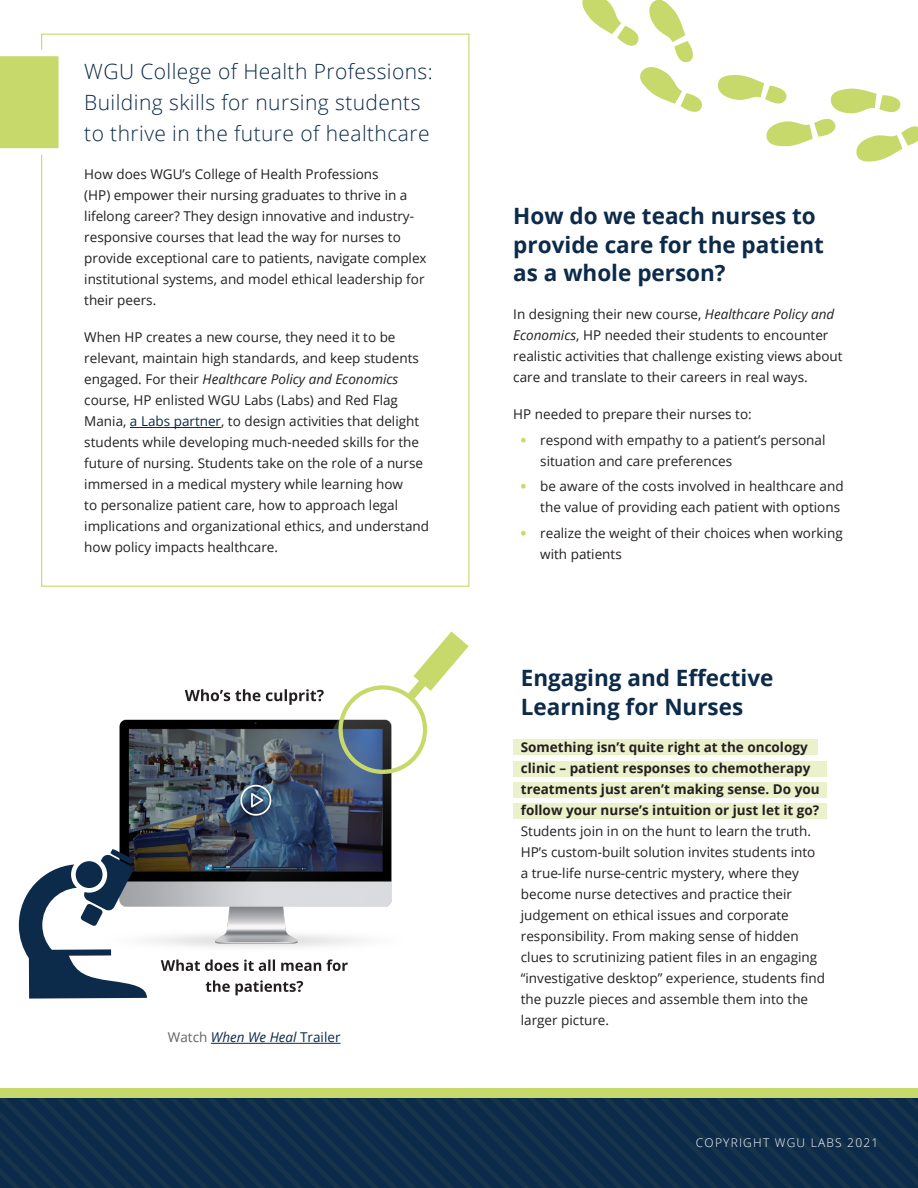
<style>
.page{position:relative;width:918px;height:1188px;background:#fff}
.page>*{position:absolute;margin:0;border:0;box-sizing:border-box;transform-origin:0 0}
.t1{font:700 22.5px/28.5px "Open Sans";color:#0c2a49}
.t2{font:300 21px/30.9px "Open Sans";letter-spacing:.02em;color:#0c2a49}
.t3{font:13.5px/21px "Open Sans";color:#231f20}
.t4{font:italic 13.5px "Open Sans";color:#0c2a49}
.t5{font:300 12px "Open Sans";letter-spacing:.1em;color:#fff}
.s1{font-style:italic}
.s2{color:#0c2a49}
.s3{font-style:normal;color:#636366}
.s4{font-style:normal}
.s5{font-weight:800;color:#c7d96b}
.s6{font-weight:700}
</style>
<div class="page">
<svg style="left:41px;top:33px;width:429px;height:554px"></svg>
<svg style="left:0;top:1098px;width:918px;height:1px"></svg>
<svg style="left:0;top:1099px;width:918px;height:35px;background:#0f2d49"></svg>
<svg style="left:0;top:1134px;width:918px;height:54px;background:#0f2d49"></svg>
<hr style="left:130px;top:427px;width:91px;height:1px;background:#0c2a49">
<div style="left:0;top:1089px;width:918px;height:9px;background:#c7d96b"></div>
<svg style="left:0;top:46px;width:68px;height:112px"></svg>
<img style="left:119px;top:719px;width:273px;height:242px">
<svg style="left:333px;top:631px;width:136px;height:148px"></svg>
<svg style="left:206px;top:980px;width:97px;height:15px"></svg>
<svg style="left:161px;top:959px;width:187px;height:12px"></svg>
<svg style="left:185px;top:689px;width:139px;height:16px"></svg>
<div style="left:513px;top:740px;width:305px;height:15px;background:#ebf1cb"></div>
<div style="left:513px;top:761px;width:314px;height:15px;background:#ebf1cb"></div>
<div style="left:513px;top:782px;width:314px;height:16px;background:#ebf1cb"></div>
<div style="left:513px;top:803px;width:314px;height:16px;background:#ebf1cb"></div>
<svg style="left:19px;top:849px;width:128px;height:150px"></svg>
<hr style="left:211px;top:1043px;width:130px;height:1px;background:#0c2a49">
<svg style="left:856px;top:126px;width:62px;height:36px"></svg>
<svg style="left:830px;top:88px;width:71px;height:25px"></svg>
<svg style="left:766px;top:119px;width:69px;height:27px"></svg>
<svg style="left:718px;top:75px;width:69px;height:29px"></svg>
<svg style="left:582px;top:0;width:120px;height:112px"></svg>
<p class="t2" style="left:84px;top:56px;width:350px">WGU College of Health Professions:</p>
<p class="t2" style="left:84px;top:87px;width:347px">Building skills for nursing students to thrive in the future of healthcare</p>
<p class="t3" style="left:84px;top:163px;width:344px">How does WGU’s College of Health Professions<br>(HP) empower their nursing graduates to thrive in a lifelong career? They design innovative and industry&shy;responsive courses that lead the way for nurses to provide exceptional care to patients, navigate complex institutional systems, and model ethical leadership for their peers.</p>
<p class="t3" style="left:84px;top:327px;width:346px">When HP creates a new course, they need it to be relevant, maintain high standards, and keep students engaged. For their <span class="s1">Healthcare Policy and Economics </span>course, HP enlisted WGU Labs (Labs) and Red Flag Mania, <span class="s2">a Labs partner</span>, to design activities that delight students while developing much-needed skills for the future of nursing. Students take on the role of a nurse immersed in a medical mystery while learning how<br>to personalize patient care, how to approach legal implications and organizational ethics, and understand how policy impacts healthcare.</p>
<p class="t4" style="left:168px;top:1028px;width:174px"><span class="s3">Watch</span> When We Heal <span class="s4">Trailer</span></p>
<p class="t1" style="left:513px;top:201px;width:312px">How do we teach nurses to provide care for the patient as a whole person?</p>
<p class="t3" style="left:513px;top:303px;width:331px">In designing their new course, <span class="s1">Healthcare Policy and Economics</span>, HP needed their students to encounter realistic activities that challenge existing views about care and translate to their careers in real ways.</p>
<p class="t3" style="left:513px;top:403px;width:240px">HP needed to prepare their nurses to:</p>
<p class="t3" style="left:540px;top:429px;width:287px;text-indent:-20px"><span class="s5">•</span> respond with empathy to a patient’s personal situation and care preferences</p>
<p class="t3" style="left:521px;top:475px;width:324px;text-align:right"><span class="s5">•</span> be aware of the costs involved in healthcare and the value of providing each patient with options</p>
<p class="t3" style="left:540px;top:522px;width:304px;text-indent:-20px"><span class="s5">•</span> realize the weight of their choices when working with patients</p>
<p class="t1" style="left:521px;top:663px;width:254px">Engaging and Effective<br>Learning for Nurses</p>
<p class="t3" style="left:521px;top:737px;width:306px"><span class="s6">Something isn’t quite right at the oncology clinic – patient responses to chemotherapy treatments just aren’t making sense. Do you follow your nurse’s intuition or just let it go?<br></span>Students join in on the hunt to learn the truth.<br>HP’s custom-built solution invites students into a true-life nurse-centric mystery, where they become nurse detectives and practice their judgement on ethical issues and corporate responsibility. From making sense of hidden clues to scrutinizing patient files in an engaging “investigative desktop” experience, students find the puzzle pieces and assemble them into the larger picture.</p>
<p class="t5" style="left:696px;top:1134px;width:184px">COPYRIGHT WGU LABS 2021</p>
</div>
